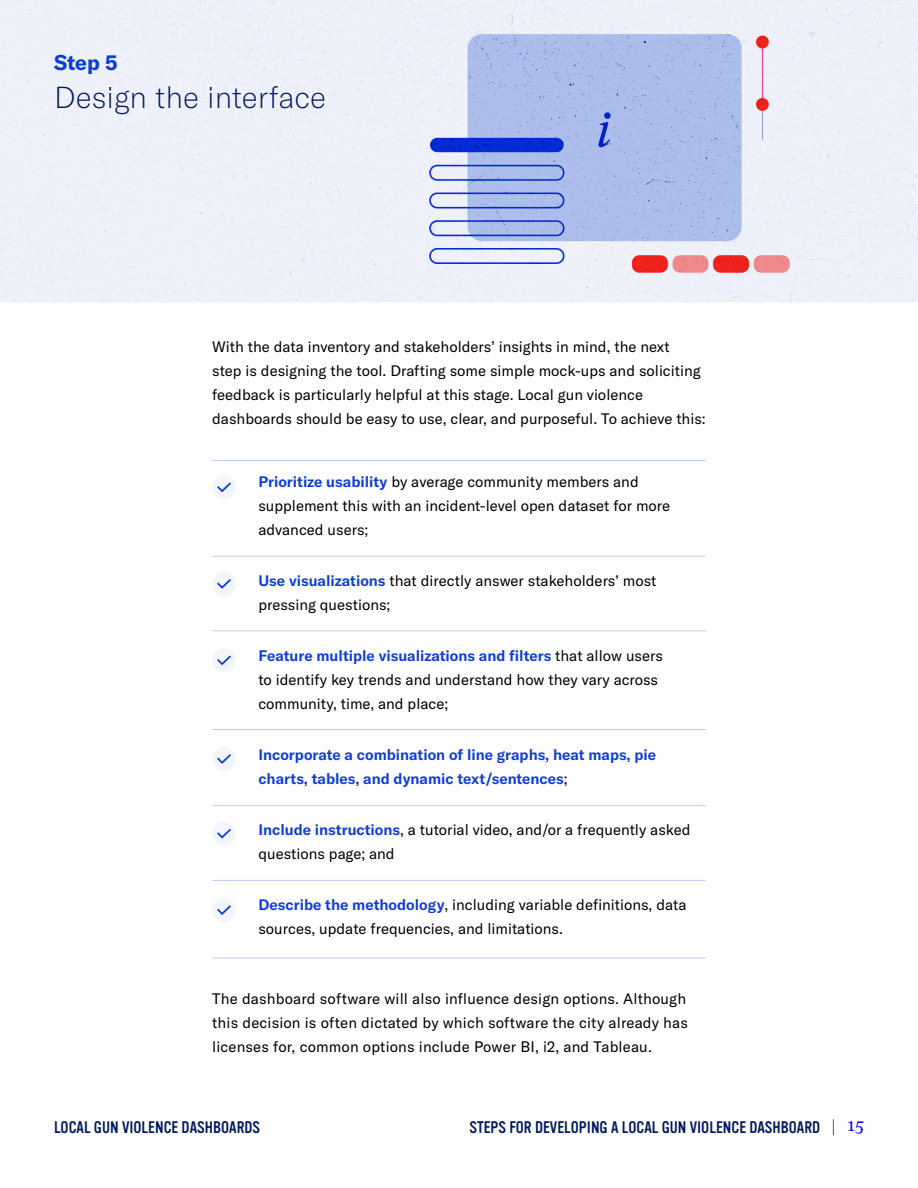
<style>
.page{position:relative;width:918px;height:1188px;background:#fff}
.page>*{position:absolute;margin:0;border:0;box-sizing:border-box;transform-origin:0 0}
.t1{font:100 30px "GT America";color:#001c60}
.t2{font:700 21px "GT America";color:#0d3dd9}
.t3{font:16.5px "Vinyl OT";color:#001c60}
.Body_Text{font:15px/24px "GT America";color:#000}
.t4{font:600 15px/24px "GT America";color:#0d3dd9}
.s1{font-weight:600;color:#0d3dd9}
.s2{font-weight:400;color:#000}
.s3{font-family:"GT Super Text";font-size:18px}
.s4{font-family:"GT Super Text";font-size:18px;color:#00f}
</style>
<div class="page">
<img style="left:0;top:0;width:918px;height:302px">
<div style="left:212px;top:475px;width:24px;height:24px;background:#f2f5fc;border-radius:50%"></div>
<svg style="left:217px;top:482px;width:14px;height:10px"></svg>
<div style="left:212px;top:572px;width:24px;height:24px;background:#f2f5fc;border-radius:50%"></div>
<svg style="left:217px;top:579px;width:14px;height:10px"></svg>
<div style="left:212px;top:648px;width:24px;height:24px;background:#f2f5fc;border-radius:50%"></div>
<svg style="left:217px;top:655px;width:14px;height:10px"></svg>
<div style="left:212px;top:747px;width:24px;height:24px;background:#f2f5fc;border-radius:50%"></div>
<svg style="left:217px;top:754px;width:14px;height:10px"></svg>
<div style="left:212px;top:822px;width:24px;height:24px;background:#f2f5fc;border-radius:50%"></div>
<svg style="left:217px;top:829px;width:14px;height:10px"></svg>
<div style="left:212px;top:898px;width:24px;height:24px;background:#f2f5fc;border-radius:50%"></div>
<svg style="left:217px;top:905px;width:14px;height:10px"></svg>
<hr style="left:212px;top:460px;width:494px;height:1px;background:#bccbef">
<hr style="left:212px;top:805px;width:494px;height:1px;background:#bccbef">
<hr style="left:212px;top:631px;width:494px;height:1px;background:#bccbef">
<hr style="left:212px;top:556px;width:494px;height:1px;background:#bccbef">
<hr style="left:212px;top:880px;width:494px;height:1px;background:#bccbef">
<hr style="left:212px;top:958px;width:494px;height:1px;background:#bccbef">
<hr style="left:212px;top:729px;width:494px;height:1px;background:#bccbef">
<p class="t2" style="left:54px;top:50px;width:65px">Step 5</p>
<p class="t1" style="left:54px;top:80px;width:274px">Design the interface</p>
<p class="Body_Text" style="left:212px;top:335px;width:495px">With the data inventory and stakeholders’ insights in mind, the next<br>step is designing the tool. Drafting some simple mock-ups and soliciting feedback is particularly helpful at this stage. Local gun violence dashboards should be easy to use, clear, and purposeful. To achieve this:</p>
<p class="Body_Text" style="left:258px;top:470px;width:413px"><span class="s1">Prioritize usability</span> by average community members and supplement this with an incident-level open dataset for more advanced users;</p>
<p class="Body_Text" style="left:258px;top:569px;width:400px"><span class="s1">Use visualizations</span> that directly answer stakeholders’ most pressing questions;</p>
<p class="Body_Text" style="left:258px;top:644px;width:406px"><span class="s1">Feature multiple visualizations and filters</span> that allow users to identify key trends and understand how they vary across community, time, and place;</p>
<p class="t4" style="left:258px;top:743px;width:399px">Incorporate a combination of line graphs, heat maps, pie charts, tables, and dynamic text/sentences<span class="s2">;</span></p>
<p class="Body_Text" style="left:258px;top:818px;width:434px"><span class="s1">Include instructions</span>, a tutorial video, and/or a frequently asked questions page; and</p>
<p class="Body_Text" style="left:258px;top:893px;width:430px"><span class="s1">Describe the methodology</span>, including variable definitions, data sources, update frequencies, and limitations.</p>
<p class="Body_Text" style="left:212px;top:987px;width:477px;text-align:justify">The dashboard software will also influence design options. Although this decision is often dictated by which software the city already has licenses for, common options include Power BI, i2, and Tableau.</p>
<p class="t3" style="left:54px;top:1118px;width:208px">LOCAL GUN VIOLENCE DASHBOARDS</p>
<p class="t3" style="left:469px;top:1118px;width:396px">STEPS FOR DEVELOPING A LOCAL GUN VIOLENCE DASHBOARD <span class="s3">|</span> <span class="s4">15</span></p>
</div>
